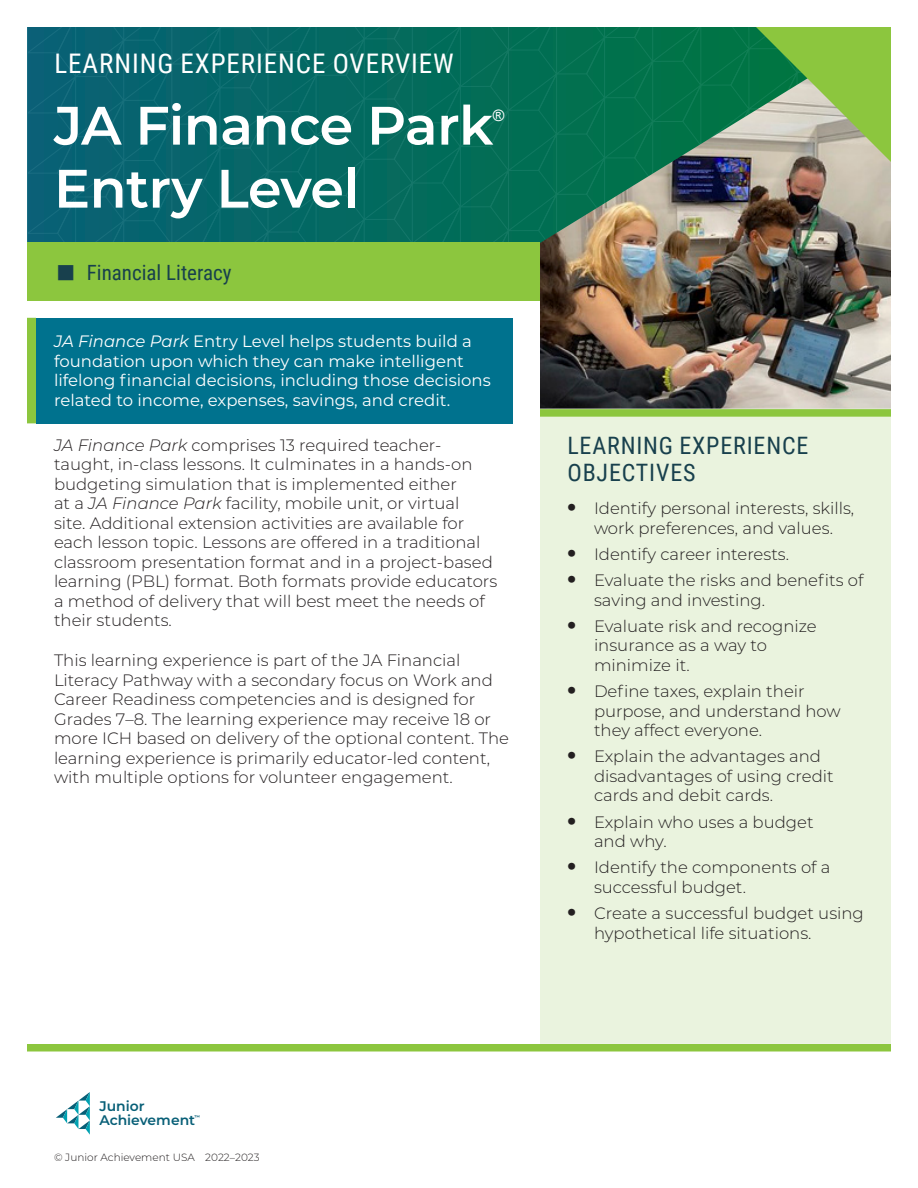
<style>
.page{position:relative;width:918px;height:1188px;background:#fff}
.page>*{position:absolute;margin:0;border:0;box-sizing:border-box;transform-origin:0 0}
.t1{font:600 54px "Montserrat";letter-spacing:-.01em;color:#fff}
.t2{font:27px "Roboto Condensed";letter-spacing:.035em;color:#fff}
.H3_highlights{font:24px/27px "Roboto Condensed";letter-spacing:.035em;color:#18404d}
.H3_pillar_shading{font:21px "Roboto Condensed";color:#18404d}
.Body{font:300 16.5px/19.5px "Montserrat";color:#231f20}
.body_callout{font:16.5px/19.5px "Montserrat";color:#fff}
.t3{font:15.75px "Arial";color:#fff}
.t4{font:600 13.95px/14px "Montserrat";color:#085f77}
.t5{font:300 10.5px "Montserrat";color:#231f20}
.t6{font:600 5.4px "Montserrat";color:#085f77}
.s1{font-family:"Montserrat";font-size:39px}
.s2{font-style:italic}
.s3{font-weight:800;font-size:24px}
</style>
<div class="page">
<svg style="left:56px;top:1092px;width:34px;height:43px"></svg>
<img style="left:540px;top:243px;width:351px;height:166px">
<svg style="left:27px;top:27px;width:864px;height:216px;background:#257564"></svg>
<div style="left:27px;top:1044px;width:864px;height:8px;background:#8cc63e"></div>
<div style="left:540px;top:417px;width:351px;height:627px;background:#eaf3de"></div>
<div style="left:540px;top:409px;width:351px;height:8px;background:#8cc63e"></div>
<div style="left:27px;top:242px;width:513px;height:58px;background:#8cc63e"></div>
<div style="left:36px;top:318px;width:477px;height:105px;background:#00728e"></div>
<div style="left:27px;top:318px;width:9px;height:105px;background:#8cc63e"></div>
<h1 class="t2" style="left:54px;top:45px;width:401px">LEARNING EXPERIENCE OVERVIEW</h1>
<h2 class="t1" style="left:54px;top:87px;width:441px">JA Finance Park</h2>
<h2 class="t3" style="left:493px;top:105px;width:13px">®</h2>
<h2 class="t1" style="left:54px;top:150px;width:306px">Entry Level</h2>
<p class="H3_pillar_shading" style="left:54px;top:258px;width:179px"><span class="s1">■</span> Financial Literacy</p>
<p class="body_callout" style="left:54px;top:331px;width:438px"><span class="s2">JA Finance Park</span> Entry Level helps students build a foundation upon which they can make intelligent lifelong financial decisions, including those decisions related to income, expenses, savings, and credit.</p>
<p class="Body" style="left:54px;top:435px;width:445px"><span class="s2">JA Finance Park</span> comprises 13 required teacher&shy;taught, in-class lessons. It culminates in a hands-on budgeting simulation that is implemented either<br>at a <span class="s2">JA Finance Park</span> facility, mobile unit, or virtual<br>site. Additional extension activities are available for each lesson topic. Lessons are offered in a traditional classroom presentation format and in a project-based learning (PBL) format. Both formats provide educators a method of delivery that will best meet the needs of their students.</p>
<p class="Body" style="left:54px;top:650px;width:457px">This learning experience is part of the JA Financial Literacy Pathway with a secondary focus on Work and Career Readiness competencies and is designed for Grades 7–8. The learning experience may receive 18 or more ICH based on delivery of the optional content. The learning experience is primarily educator-led content, with multiple options for volunteer engagement.</p>
<h3 class="H3_highlights" style="left:567px;top:431px;width:243px">LEARNING EXPERIENCE<br>OBJECTIVES</h3>
<p class="Body" style="left:567px;top:498px;width:289px;text-align:center"><span class="s3">•</span> Identify personal interests, skills, work preferences, and values.</p>
<p class="Body" style="left:567px;top:544px;width:224px"><span class="s3">•</span> Identify career interests.</p>
<p class="Body" style="left:594px;top:570px;width:271px;text-indent:-27px"><span class="s3">•</span> Evaluate the risks and benefits of saving and investing.</p>
<p class="Body" style="left:594px;top:616px;width:224px;text-indent:-27px"><span class="s3">•</span> Evaluate risk and recognize insurance as a way to minimize it.</p>
<p class="Body" style="left:594px;top:681px;width:248px;text-indent:-27px"><span class="s3">•</span> Define taxes, explain their purpose, and understand how they affect everyone.</p>
<p class="Body" style="left:594px;top:746px;width:241px;text-indent:-27px"><span class="s3">•</span> Explain the advantages and disadvantages of using credit cards and debit cards.</p>
<p class="Body" style="left:594px;top:812px;width:221px;text-indent:-27px"><span class="s3">•</span> Explain who uses a budget and why.</p>
<p class="Body" style="left:594px;top:857px;width:238px;text-indent:-27px"><span class="s3">•</span> Identify the components of a successful budget.</p>
<p class="Body" style="left:594px;top:903px;width:271px;text-indent:-27px"><span class="s3">•</span> Create a successful budget using hypothetical life situations.</p>
<p class="t4" style="left:99px;top:1099px;width:97px">Junior<br>Achievement</p>
<p class="t6" style="left:194px;top:1113px;width:7px">™</p>
<p class="t5" style="left:54px;top:1150px;width:207px">© Junior Achievement USA 2022–2023</p>
</div>
